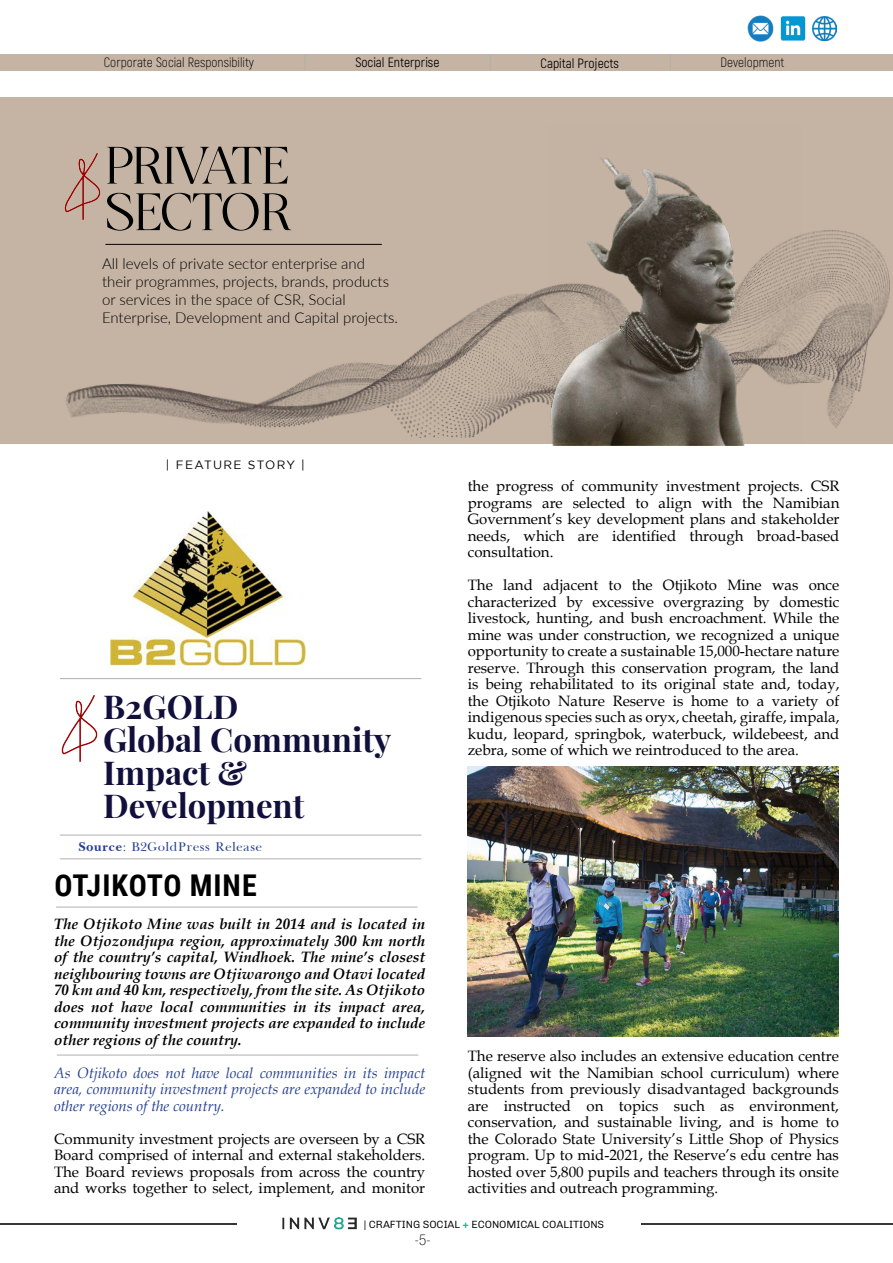
<style>
.page{position:relative;width:893px;height:1263px;background:#fff}
.page>*{position:absolute;margin:0;border:0;box-sizing:border-box;transform-origin:0 0}
.t1{font:700 52.5px/46.5px "Sande More Demo";color:#000101}
.t2{font:700 33px/33px "Playfair Display";color:#110f3b}
.t3{font:700 30px "Roboto Condensed";letter-spacing:.03em;color:#000}
.t4{font:15px/16.5px "Book Antiqua";color:#000;text-align:justify}
.t5{font:italic 700 15px/16.5px "Book Antiqua";color:#000;text-align:justify}
.t6{font:300 15px/18px "Lato";color:#000}
.t7{font:italic 15px/16.5px "Book Antiqua";color:#25408f;text-align:justify}
.t8{font:300 15px "Baskerville";color:#25408f}
.t9{font:100 condensed 15px "Helvetica Neue LT Pro";color:#000}
.t10{font:300 13.5px "Akrobat";color:#000}
.t11{font:13.5px "Akrobat";color:#000}
.t12{font:12px "Gotham";letter-spacing:.11em;color:#000}
.t13{font:300 10.5px "Chivo";letter-spacing:-.005em;color:#000}
.s1{font-weight:700}
.s2{font-weight:700;color:#17ad91}
</style>
<div class="page">
<svg style="left:0;top:1223px;width:236px;height:2px"></svg>
<svg style="left:641px;top:1223px;width:252px;height:2px"></svg>
<img style="left:282px;top:1217px;width:74px;height:13px">
<img style="left:780px;top:16px;width:26px;height:25px">
<img style="left:813px;top:17px;width:23px;height:23px">
<img style="left:748px;top:16px;width:25px;height:25px">
<div style="left:0;top:97px;width:893px;height:346px;background:#c5b4a4"></div>
<img style="left:64px;top:153px;width:37px;height:64px">
<img style="left:65px;top:217px;width:825px;height:221px">
<img style="left:548px;top:157px;width:254px;height:288px">
<div style="left:0;top:54px;width:893px;height:17px;background:#c5b4a4"></div>
<svg style="left:305px;top:55px;width:1px;height:16px"></svg>
<svg style="left:490px;top:55px;width:1px;height:16px"></svg>
<svg style="left:670px;top:55px;width:1px;height:16px"></svg>
<img style="left:61px;top:695px;width:37px;height:67px">
<hr style="left:60px;top:678px;width:361px;height:1px;background:#aeafae">
<hr style="left:56px;top:907px;width:362px;height:1px;background:#aeafae">
<hr style="left:57px;top:1055px;width:361px;height:1px;background:#aeafae">
<hr style="left:60px;top:835px;width:361px;height:1px;background:#aeafae">
<hr style="left:60px;top:858px;width:361px;height:1px;background:#aeafae">
<img style="left:111px;top:512px;width:194px;height:159px">
<img style="left:468px;top:766px;width:371px;height:270px">
<p class="t10" style="left:104px;top:55px;width:152px">Corporate Social Responsibility</p>
<p class="t11" style="left:355px;top:54px;width:86px">Social Enterprise</p>
<p class="t11" style="left:541px;top:55px;width:80px">Capital Projects</p>
<p class="t10" style="left:721px;top:55px;width:65px">Development</p>
<h1 class="t1" style="left:105px;top:146px;width:187px">PRIVATE<br>SECTOR</h1>
<p class="t6" style="left:102px;top:254px;width:298px">All levels of private sector enterprise and their programmes, projects, brands, products or services in the space of CSR, Social Enterprise, Development and Capital projects.</p>
<p class="t12" style="left:166px;top:458px;width:140px">| FEATURE STORY |</p>
<h2 class="t2" style="left:103px;top:690px;width:290px">B2GOLD<br>Global Community<br>Impact &amp;<br>Development</h2>
<p class="t8" style="left:79px;top:839px;width:185px"><span class="s1">Source</span>: B2GoldPress Release</p>
<h3 class="t3" style="left:55px;top:864px;width:204px">OTJIKOTO MINE</h3>
<p class="t5" style="left:54px;top:916px;width:373px">The Otjikoto Mine was built in 2014 and is located in the Otjozondjupa region, approximately 300 km north of the country’s capital, Windhoek. The mine’s closest neighbouring towns are Otjiwarongo and Otavi located 70 km and 40 km, respectively, from the site. As Otjikoto does not have local communities in its impact area, community investment projects are expanded to include other regions of the country.</p>
<p class="t7" style="left:54px;top:1064px;width:373px">As Otjikoto does not have local communities in its impact area, community investment projects are expanded to include other regions of the country.</p>
<p class="t4" style="left:54px;top:1130px;width:373px">Community investment projects are overseen by a CSR Board comprised of internal and external stakeholders.<br>The Board reviews proposals from across the country and works together to select, implement, and monitor</p>
<p class="t4" style="left:468px;top:478px;width:373px">the progress of community investment projects. CSR programs are selected to align with the Namibian Government’s key development plans and stakeholder needs, which are identified through broad-based consultation.</p>
<p class="t4" style="left:468px;top:577px;width:373px">The land adjacent to the Otjikoto Mine was once characterized by excessive overgrazing by domestic livestock, hunting, and bush encroachment. While the mine was under construction, we recognized a unique opportunity to create a sustainable 15,000-hectare nature reserve. Through this conservation program, the land is being rehabilitated to its original state and, today, the Otjikoto Nature Reserve is home to a variety of indigenous species such as oryx, cheetah, giraffe, impala, kudu, leopard, springbok, waterbuck, wildebeest, and zebra, some of which we reintroduced to the area.</p>
<p class="t4" style="left:468px;top:1047px;width:373px">The reserve also includes an extensive education centre (aligned wit the Namibian school curriculum) where students from previously disadvantaged backgrounds are instructed on topics such as environment, conservation, and sustainable living, and is home to the Colorado State University’s Little Shop of Physics program. Up to mid-2021, the Reserve’s edu centre has hosted over 5,800 pupils and teachers through its onsite activities and outreach programming.</p>
<p class="t13" style="left:364px;top:1216px;width:242px">| CRAFTING SOCIAL <span class="s2">+</span> ECONOMICAL COALITIONS</p>
<p class="t9" style="left:414px;top:1231px;width:18px">-5-</p>
</div>
